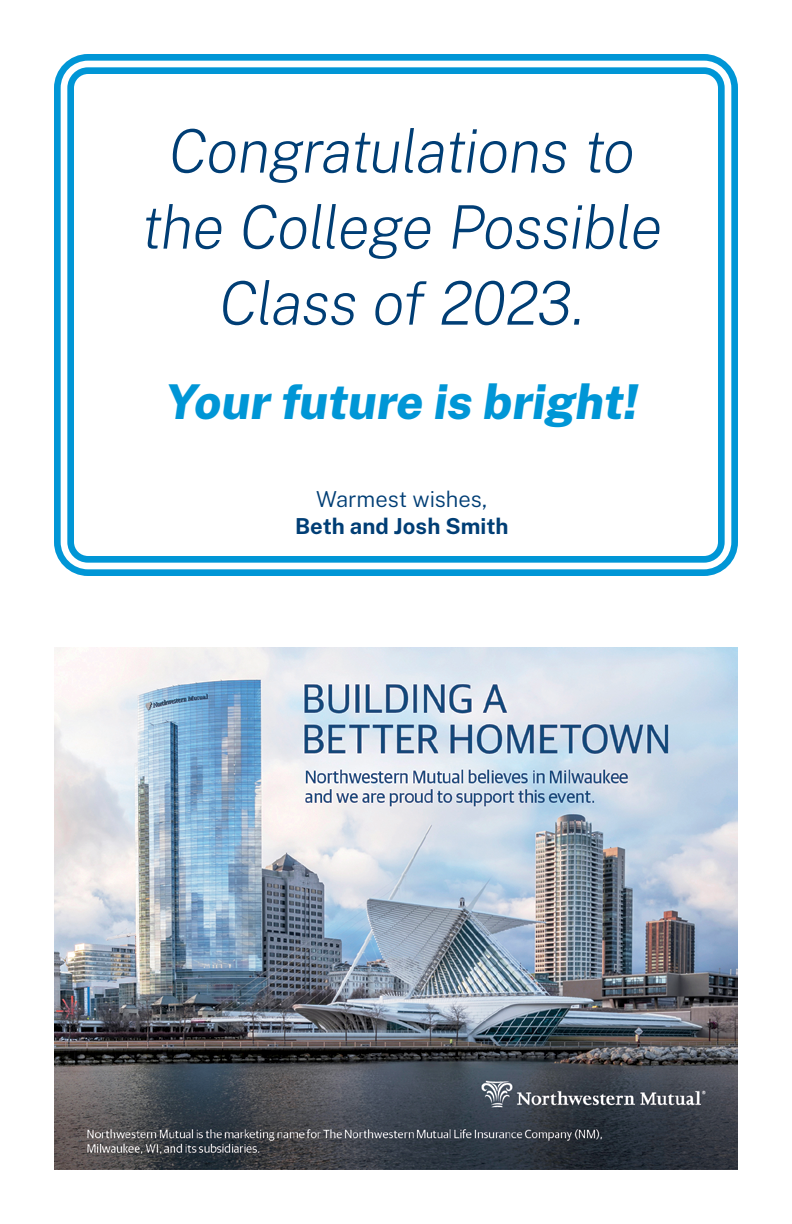
<style>
.page{position:relative;width:792px;height:1224px;background:#fff}
.page>*{position:absolute;margin:0;border:0;box-sizing:border-box;transform-origin:0 0}
.t1{font:italic 200 60px/76px "Public Sans";letter-spacing:-.02em;color:#003e75;text-align:center}
.t2{font:italic 800 48px "Public Sans";letter-spacing:-.005em;color:#0096d6}
.t3{font:700 22px "Public Sans";letter-spacing:.005em;color:#003e75}
.t4{font:300 22px "Public Sans";color:#003e75}
</style>
<div class="page">
<div style="left:54px;top:54px;width:684px;height:522px;border:7px solid #0096d6;border-radius:31px"></div>
<div style="left:67px;top:67px;width:658px;height:496px;border:7px solid #0096d6;border-radius:17px"></div>
<img style="left:54px;top:648px;width:684px;height:522px">
<p class="t1" style="left:141px;top:111px;width:523px">Congratulations to the College Possible<br>Class of 2023.</p>
<p class="t2" style="left:165px;top:365px;width:475px">Your future is bright!</p>
<p class="t4" style="left:316px;top:483px;width:173px">Warmest wishes,</p>
<p class="t3" style="left:295px;top:509px;width:215px">Beth and Josh Smith</p>
</div>
